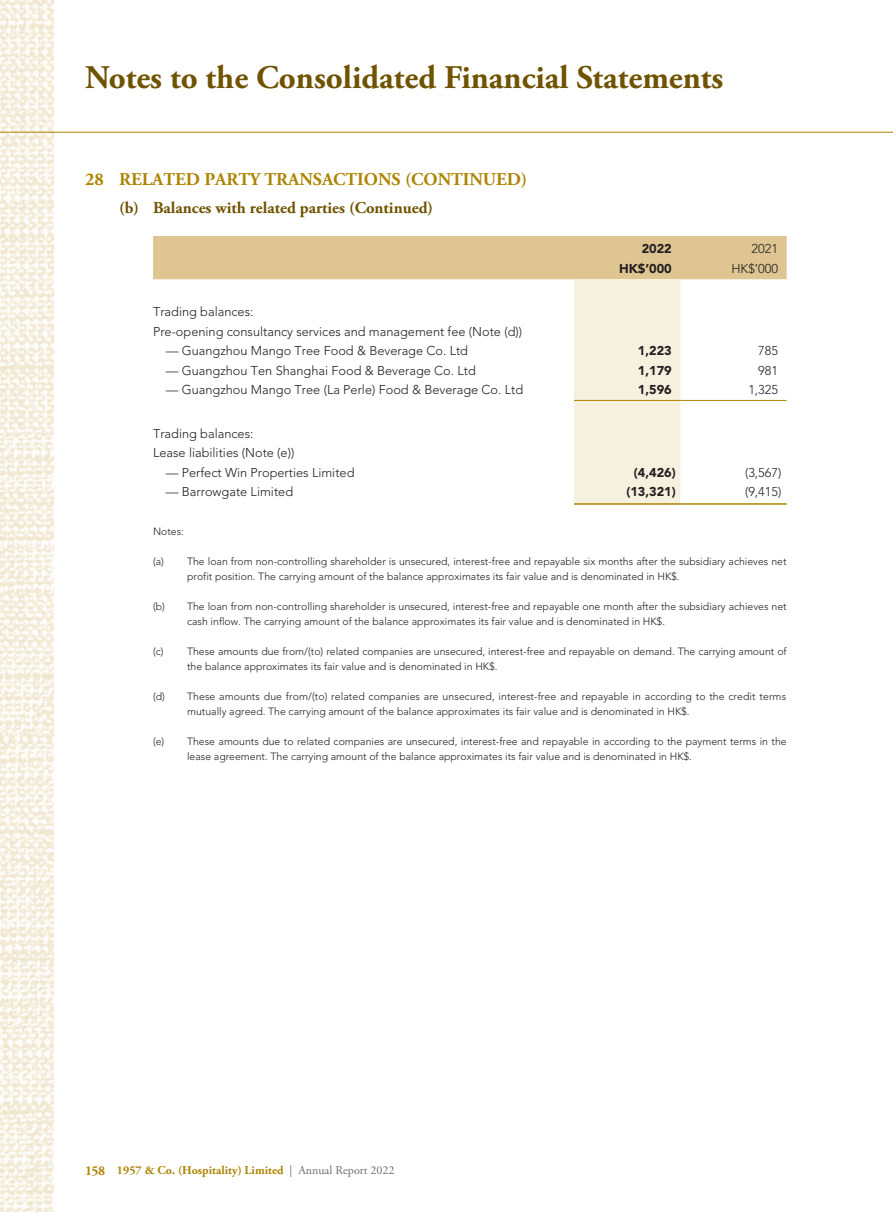
<style>
.page{position:relative;width:893px;height:1212px;background:#fff}
.page>*{position:absolute;margin:0;border:0;box-sizing:border-box;transform-origin:0 0}
.t1{font:700 33px "Adobe Garamond Pro";color:#6f5300}
._01_H1{font:700 18px "Adobe Garamond Pro";color:#ad8504}
._02_H2{font:700 16.5px "Adobe Garamond Pro";color:#6f5300}
._50_Table_txt{font:300 12.75px "Avenir LT Std";color:#231f20}
._50_Table_txt-2{font:900 12.75px "Avenir LT Std";color:#231f20}
.t2{font:700 12px "Adobe Garamond Pro";color:#ad8504}
._06_Notes{font:300 10.5px/15px "Avenir LT Std";color:#231f20}
.s1{font-size:13.5px}
.s2{font-weight:400;color:#6c6d70}
</style>
<div class="page">
<img style="left:0;top:0;width:53px;height:1212px">
<hr style="left:0;top:132px;width:893px;height:1px;background:#ad8504">
<svg style="left:153px;top:236px;width:634px;height:267px"></svg>
<hr style="left:574px;top:400px;width:106px;height:1px;background:#ad8504">
<hr style="left:680px;top:400px;width:107px;height:1px;background:#ad8504">
<hr style="left:574px;top:503px;width:106px;height:2px;background:#ad8504">
<hr style="left:680px;top:503px;width:107px;height:2px;background:#ad8504">
<h1 class="t1" style="left:85px;top:58px;width:640px">Notes to the Consolidated Financial Statements</h1>
<p class="_01_H1" style="left:85px;top:169px;width:444px">28 RELATED PARTY TRANSACTIONS (CONTINUED)</p>
<p class="_02_H2" style="left:119px;top:198px;width:316px">(b) Balances with related parties (Continued)</p>
<p class="_50_Table_txt-2" style="left:642px;top:241px;width:32px">2022</p>
<p class="_50_Table_txt" style="left:752px;top:241px;width:28px">2021</p>
<p class="_50_Table_txt-2" style="left:619px;top:261px;width:54px">HK$’000</p>
<p class="_50_Table_txt" style="left:731px;top:261px;width:48px">HK$’000</p>
<p class="_50_Table_txt" style="left:153px;top:304px;width:102px">Trading balances:</p>
<p class="_50_Table_txt" style="left:153px;top:324px;width:371px">Pre-opening consultancy services and management fee (Note (d))</p>
<p class="_50_Table_txt" style="left:166px;top:343px;width:304px">— Guangzhou Mango Tree Food &amp; Beverage Co. Ltd</p>
<p class="_50_Table_txt-2" style="left:638px;top:343px;width:35px">1,223</p>
<p class="_50_Table_txt" style="left:758px;top:343px;width:21px">785</p>
<p class="_50_Table_txt" style="left:166px;top:363px;width:312px">— Guangzhou Ten Shanghai Food &amp; Beverage Co. Ltd</p>
<p class="_50_Table_txt-2" style="left:638px;top:362px;width:35px">1,179</p>
<p class="_50_Table_txt" style="left:758px;top:363px;width:21px">981</p>
<p class="_50_Table_txt" style="left:166px;top:382px;width:359px">— Guangzhou Mango Tree (La Perle) Food &amp; Beverage Co. Ltd</p>
<p class="_50_Table_txt-2" style="left:638px;top:382px;width:35px">1,596</p>
<p class="_50_Table_txt" style="left:748px;top:382px;width:31px">1,325</p>
<p class="_50_Table_txt" style="left:153px;top:426px;width:102px">Trading balances:</p>
<p class="_50_Table_txt" style="left:153px;top:445px;width:143px">Lease liabilities (Note (e))</p>
<p class="_50_Table_txt" style="left:166px;top:465px;width:190px">— Perfect Win Properties Limited</p>
<p class="_50_Table_txt-2" style="left:634px;top:464px;width:43px">(4,426)</p>
<p class="_50_Table_txt" style="left:745px;top:465px;width:38px">(3,567)</p>
<p class="_50_Table_txt" style="left:166px;top:484px;width:129px">— Barrowgate Limited</p>
<p class="_50_Table_txt-2" style="left:626px;top:484px;width:51px">(13,321)</p>
<p class="_50_Table_txt" style="left:745px;top:484px;width:38px">(9,415)</p>
<p class="_06_Notes" style="left:153px;top:524px;width:32px">Notes:</p>
<p class="_06_Notes" style="left:187px;top:554px;width:601px;text-indent:-34px">(a) The loan from non-controlling shareholder is unsecured, interest-free and repayable six months after the subsidiary achieves net profit position. The carrying amount of the balance approximates its fair value and is denominated in HK$.</p>
<p class="_06_Notes" style="left:187px;top:599px;width:601px;text-indent:-34px">(b) The loan from non-controlling shareholder is unsecured, interest-free and repayable one month after the subsidiary achieves net cash inflow. The carrying amount of the balance approximates its fair value and is denominated in HK$.</p>
<p class="_06_Notes" style="left:187px;top:644px;width:601px;text-indent:-34px">(c) These amounts due from/(to) related companies are unsecured, interest-free and repayable on demand. The carrying amount of the balance approximates its fair value and is denominated in HK$.</p>
<p class="_06_Notes" style="left:187px;top:689px;width:600px;text-indent:-34px">(d) These amounts due from/(to) related companies are unsecured, interest-free and repayable in according to the credit terms mutually agreed. The carrying amount of the balance approximates its fair value and is denominated in HK$.</p>
<p class="_06_Notes" style="left:187px;top:734px;width:601px;text-indent:-34px">(e) These amounts due to related companies are unsecured, interest-free and repayable in according to the payment terms in the lease agreement. The carrying amount of the balance approximates its fair value and is denominated in HK$.</p>
<p class="t2" style="left:85px;top:1163px;width:311px"><span class="s1">158</span> 1957 &amp; Co. (Hospitality) Limited <span class="s2">| Annual Report 2022</span></p>
</div>
